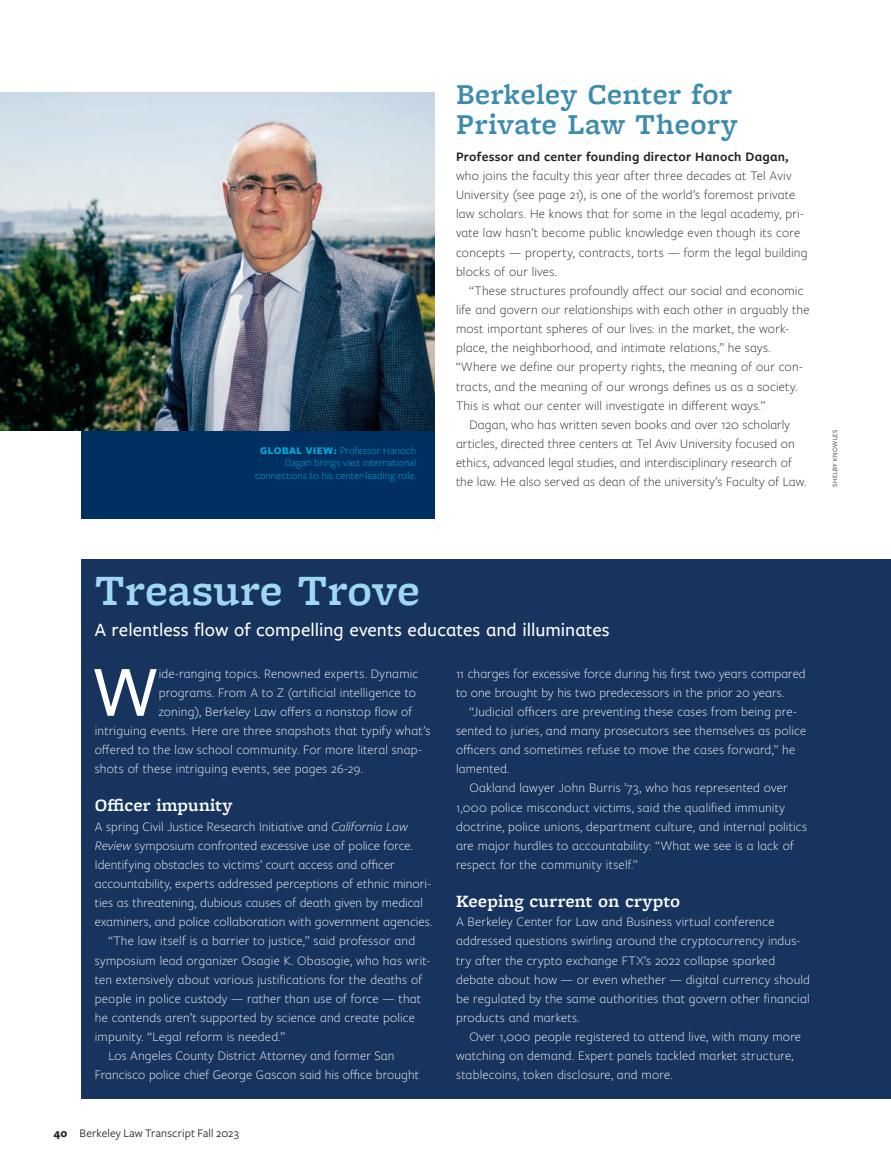
<style>
.page{position:relative;width:891px;height:1175px;background:#fff}
.page>*{position:absolute;margin:0;border:0;box-sizing:border-box;transform-origin:0 0}
.t1{font:500 74.7px "Freight Sans Pro";color:#fff}
.t2{font:600 45px "Freight Micro Pro";letter-spacing:.005em;color:#9ed8f3}
.t3{font:600 30px/30px "Freight Micro Pro";letter-spacing:.01em;color:#3c8cad}
.t4{font:500 19.5px "Freight Sans Pro";letter-spacing:.005em;color:#fff}
.t5{font:600 18px "Freight Micro Pro";letter-spacing:.005em;color:#fff}
.t6{font:300 13.5px/19.2px "Freight Sans Pro";letter-spacing:.01em;color:#fff}
.t7{font:300 13.5px/19.2px "Freight Sans Pro";letter-spacing:.015em;color:#231f20}
.t8{font:600 13.5px "Freight Sans Pro";letter-spacing:.015em;color:#231f20}
.t9{font:12px "Freight Sans Pro";letter-spacing:.01em;color:#231f20}
.t10{font:300 10.65px/12.1px "Freight Sans Pro";letter-spacing:.01em;color:#00b1dc;text-align:right}
.t11{font:6.75px "Freight Sans Pro";letter-spacing:.06em;color:#231f20}
.s1{font-weight:700}
.s2{font-style:italic}
</style>
<div class="page">
<div style="left:81px;top:92px;width:354px;height:427px;background:#003062"></div>
<div style="left:81px;top:558px;width:810px;height:540px;background:#17345f"></div>
<img style="left:0;top:92px;width:435px;height:339px">
<p class="t10" style="left:255px;top:444px;width:162px"><span class="s1">GLOBAL VIEW:</span> Professor Hanoch<br>Dagan brings vast international connections to his center-leading role.</p>
<h3 class="t3" style="left:456px;top:78px;width:283px">Berkeley Center for<br>Private Law Theory</h3>
<p class="t8" style="left:456px;top:147px;width:334px">Professor and center founding director Hanoch Dagan,</p>
<p class="t7" style="left:456px;top:165px;width:353px">who joins the faculty this year after three decades at Tel Aviv University (see page 21), is one of the world’s foremost private law scholars. He knows that for some in the legal academy, pri&shy;vate law hasn’t become public knowledge even though its core concepts — property, contracts, torts — form the legal building blocks of our lives.</p>
<p class="t7" style="left:456px;top:280px;width:355px;text-indent:14px">“These structures profoundly affect our social and economic life and govern our relationships with each other in arguably the most important spheres of our lives: in the market, the work&shy;place, the neighborhood, and intimate relations,” he says. “Where we define our property rights, the meaning of our con&shy;tracts, and the meaning of our wrongs defines us as a society.<br>This is what our center will investigate in different ways.”</p>
<p class="t7" style="left:456px;top:414px;width:352px;text-indent:14px">Dagan, who has written seven books and over 120 scholarly articles, directed three centers at Tel Aviv University focused on ethics, advanced legal studies, and interdisciplinary research of the law. He also served as dean of the university’s Faculty of Law.</p>
<p class="t11" style="left:830px;top:486px;width:59px;rotate:-90deg">SHELBY KNOWLES</p>
<h2 class="t2" style="left:95px;top:559px;width:327px">Treasure Trove</h2>
<h3 class="t4" style="left:95px;top:617px;width:516px">A relentless flow of compelling events educates and illuminates</h3>
<h1 class="t1" style="left:92px;top:641px;width:69px">W</h1>
<p class="t6" style="left:159px;top:663px;width:261px">ide-ranging topics. Renowned experts. Dynamic</p>
<p class="t6" style="left:159px;top:682px;width:259px">programs. From A to Z (artificial intelligence to</p>
<p class="t6" style="left:159px;top:701px;width:255px">zoning), Berkeley Law offers a nonstop flow of</p>
<p class="t6" style="left:95px;top:720px;width:337px">intriguing events. Here are three snapshots that typify what’s</p>
<p class="t6" style="left:95px;top:739px;width:329px">offered to the law school community. For more literal snap-</p>
<p class="t6" style="left:95px;top:758px;width:269px">shots of these intriguing events, see pages 26-29.</p>
<h3 class="t5" style="left:95px;top:793px;width:139px">Officer impunity</h3>
<p class="t6" style="left:95px;top:816px;width:314px">A spring Civil Justice Research Initiative and <span class="s2">California Law</span></p>
<p class="t6" style="left:95px;top:835px;width:320px"><span class="s2">Review</span> symposium confronted excessive use of police force.</p>
<p class="t6" style="left:95px;top:854px;width:301px">Identifying obstacles to victims’ court access and officer</p>
<p class="t6" style="left:95px;top:873px;width:338px">accountability, experts addressed perceptions of ethnic minori-</p>
<p class="t6" style="left:95px;top:892px;width:330px">ties as threatening, dubious causes of death given by medical</p>
<p class="t6" style="left:95px;top:911px;width:339px">examiners, and police collaboration with government agencies.</p>
<p class="t6" style="left:108px;top:930px;width:308px">“The law itself is a barrier to justice,” said professor and</p>
<p class="t6" style="left:95px;top:950px;width:337px">symposium lead organizer Osagie K. Obasogie, who has writ-</p>
<p class="t6" style="left:95px;top:969px;width:329px">ten extensively about various justifications for the deaths of</p>
<p class="t6" style="left:95px;top:988px;width:328px">people in police custody — rather than use of force — that</p>
<p class="t6" style="left:95px;top:1007px;width:322px">he contends aren’t supported by science and create police</p>
<p class="t6" style="left:95px;top:1026px;width:192px">impunity. “Legal reform is needed.”</p>
<p class="t6" style="left:108px;top:1045px;width:288px">Los Angeles County District Attorney and former San</p>
<p class="t6" style="left:95px;top:1064px;width:326px">Francisco police chief George Gascon said his office brought</p>
<p class="t9" style="left:53px;top:1124px;width:187px"><span class="s1">40</span> Berkeley Law Transcript Fall 2023</p>
<p class="t6" style="left:456px;top:663px;width:351px">11 charges for excessive force during his first two years compared to one brought by his two predecessors in the prior 20 years.</p>
<p class="t6" style="left:456px;top:701px;width:352px;text-indent:14px">“Judicial officers are preventing these cases from being pre&shy;sented to juries, and many prosecutors see themselves as police officers and sometimes refuse to move the cases forward,” he lamented.</p>
<p class="t6" style="left:456px;top:777px;width:353px;text-indent:14px">Oakland lawyer John Burris ’73, who has represented over 1,000 police misconduct victims, said the qualified immunity doctrine, police unions, department culture, and internal politics are major hurdles to accountability: “What we see is a lack of respect for the community itself.”</p>
<h3 class="t5" style="left:456px;top:888px;width:226px">Keeping current on crypto</h3>
<p class="t6" style="left:456px;top:911px;width:356px">A Berkeley Center for Law and Business virtual conference addressed questions swirling around the cryptocurrency indus&shy;try after the crypto exchange FTX’s 2022 collapse sparked debate about how — or even whether — digital currency should be regulated by the same authorities that govern other financial products and markets.</p>
<p class="t6" style="left:456px;top:1026px;width:347px;text-indent:14px">Over 1,000 people registered to attend live, with many more watching on demand. Expert panels tackled market structure, stablecoins, token disclosure, and more.</p>
</div>
